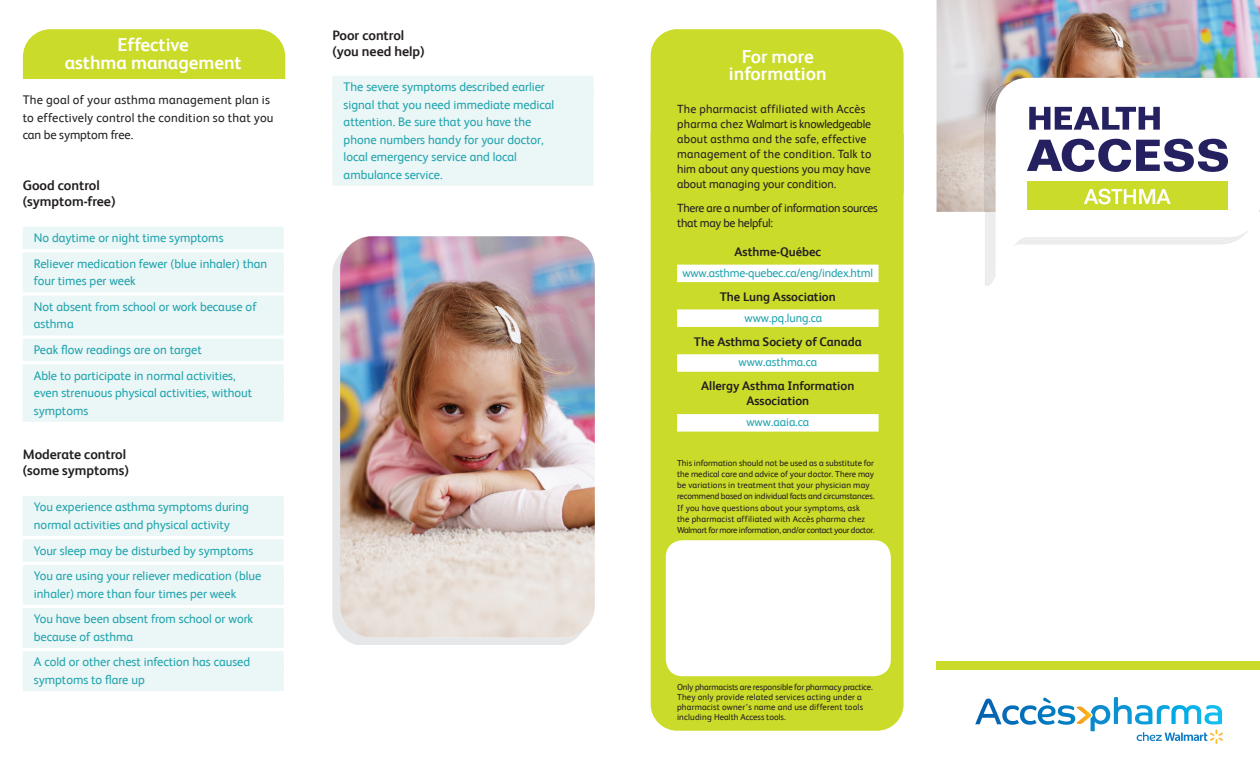
<style>
.page{position:relative;width:1260px;height:765px;background:#fff}
.page>*{position:absolute;margin:0;border:0;box-sizing:border-box;transform-origin:0 0}
.t1{font:700 18.75px/17.5px "FS Albert";color:#fff;text-align:center}
.t2{font:700 13.75px/16.2px "FS Albert";color:#231f20}
.t3{font:12.5px/25.6px "FS Albert";color:#1ea3ad}
.t4{font:12.5px/17.5px "FS Albert";letter-spacing:.02em;color:#231f20}
.t5{font:700 12.5px/15px "FS Albert";color:#231f20;text-align:center}
.t6{font:11.88px/15px "FS Albert";letter-spacing:.02em;color:#231f20}
.t7{font:11.88px "FS Albert";letter-spacing:-.015em;color:#1ea3ad}
.t8{font:11.88px/15px "FS Albert";letter-spacing:-.02em;color:#231f20}
.t9{font:8.75px/11.2px "FS Albert";color:#231f20}
.t10{font:8.75px/10px "FS Albert";letter-spacing:.02em;color:#231f20}
</style>
<div class="page">
<div style="left:651px;top:29px;width:253px;height:105px;background:#cadb2a"></div>
<div style="left:651px;top:134px;width:253px;height:597px;background:#cadb2a"></div>
<div style="left:677px;top:265px;width:202px;height:17px;background:#fff"></div>
<div style="left:677px;top:309px;width:202px;height:18px;background:#fff"></div>
<div style="left:677px;top:354px;width:202px;height:18px;background:#fff"></div>
<div style="left:677px;top:414px;width:202px;height:18px;background:#fff"></div>
<div style="left:666px;top:540px;width:225px;height:136px;background:#fff;border-radius:17px"></div>
<img style="left:937px;top:0;width:323px;height:212px">
<img style="left:985px;top:124px;width:2px;height:88px">
<svg style="left:985px;top:212px;width:11px;height:74px"></svg>
<img style="left:987px;top:83px;width:9px;height:43px">
<img style="left:987px;top:126px;width:3px;height:86px">
<svg style="left:996px;top:78px;width:264px;height:167px"></svg>
<div style="left:937px;top:661px;width:323px;height:8px;background:#cadb2a"></div>
<div style="left:1027px;top:181px;width:201px;height:29px;background:#cadb2a"></div>
<svg style="left:1084px;top:189px;width:87px;height:15px"></svg>
<svg style="left:1027px;top:139px;width:201px;height:33px"></svg>
<svg style="left:1029px;top:107px;width:131px;height:23px"></svg>
<div style="left:23px;top:29px;width:262px;height:50px;background:#cadb2a"></div>
<div style="left:23px;top:227px;width:261px;height:22px;background:#ebf6f6"></div>
<div style="left:23px;top:252px;width:261px;height:23px;background:#ebf6f6"></div>
<div style="left:23px;top:262px;width:261px;height:30px;background:#ebf6f6"></div>
<div style="left:23px;top:295px;width:261px;height:23px;background:#ebf6f6"></div>
<div style="left:23px;top:305px;width:261px;height:30px;background:#ebf6f6"></div>
<div style="left:23px;top:339px;width:261px;height:22px;background:#ebf6f6"></div>
<div style="left:23px;top:364px;width:261px;height:23px;background:#ebf6f6"></div>
<div style="left:23px;top:374px;width:261px;height:30px;background:#ebf6f6"></div>
<div style="left:23px;top:392px;width:261px;height:30px;background:#ebf6f6"></div>
<div style="left:23px;top:496px;width:261px;height:23px;background:#ebf6f6"></div>
<div style="left:23px;top:506px;width:261px;height:30px;background:#ebf6f6"></div>
<div style="left:23px;top:539px;width:261px;height:23px;background:#ebf6f6"></div>
<div style="left:23px;top:565px;width:261px;height:22px;background:#ebf6f6"></div>
<div style="left:23px;top:575px;width:261px;height:30px;background:#ebf6f6"></div>
<div style="left:23px;top:608px;width:261px;height:22px;background:#ebf6f6"></div>
<div style="left:23px;top:618px;width:261px;height:30px;background:#ebf6f6"></div>
<div style="left:23px;top:651px;width:261px;height:23px;background:#ebf6f6"></div>
<div style="left:23px;top:661px;width:261px;height:30px;background:#ebf6f6"></div>
<div style="left:332px;top:76px;width:261px;height:22px;background:#ebf6f6"></div>
<div style="left:332px;top:86px;width:261px;height:30px;background:#ebf6f6"></div>
<div style="left:332px;top:111px;width:261px;height:22px;background:#ebf6f6"></div>
<div style="left:332px;top:128px;width:261px;height:23px;background:#ebf6f6"></div>
<div style="left:332px;top:146px;width:261px;height:22px;background:#ebf6f6"></div>
<div style="left:332px;top:163px;width:261px;height:23px;background:#ebf6f6"></div>
<img style="left:340px;top:236px;width:255px;height:402px">
<svg style="left:936px;top:666px;width:324px;height:78px"></svg>
<h1 class="t1" style="left:65px;top:36px;width:178px">Effective<br>asthma management</h1>
<p class="t4" style="left:23px;top:91px;width:252px">The goal of your asthma management plan is to effectively control the condition so that you can be symptom free.</p>
<p class="t2" style="left:23px;top:177px;width:94px">Good control (symptom-free)</p>
<p class="t3" style="left:34px;top:225px;width:235px">No daytime or night time symptoms<br>Reliever medication fewer (blue inhaler) than</p>
<p class="t3" style="left:34px;top:268px;width:224px">four times per week<br>Not absent from school or work because of</p>
<p class="t3" style="left:34px;top:311px;width:203px">asthma<br>Peak flow readings are on target<br>Able to participate in normal activities,</p>
<p class="t3" style="left:34px;top:384px;width:220px;line-height:17.5px">even strenuous physical activities, without symptoms</p>
<p class="t2" style="left:23px;top:446px;width:108px">Moderate control (some symptoms)</p>
<p class="t3" style="left:34px;top:498px;width:217px;line-height:17.5px">You experience asthma symptoms during normal activities and physical activity</p>
<p class="t3" style="left:34px;top:537px;width:229px">Your sleep may be disturbed by symptoms<br>You are using your reliever medication (blue</p>
<p class="t3" style="left:34px;top:580px;width:221px">inhaler) more than four times per week<br>You have been absent from school or work</p>
<p class="t3" style="left:34px;top:624px;width:218px">because of asthma<br>A cold or other chest infection has caused</p>
<p class="t3" style="left:34px;top:667px;width:112px">symptoms to flare up</p>
<p class="t2" style="left:332px;top:27px;width:94px">Poor control (you need help)</p>
<p class="t3" style="left:344px;top:78px;width:212px;line-height:17.5px">The severe symptoms described earlier signal that you need immediate medical attention. Be sure that you have the phone numbers handy for your doctor, local emergency service and local ambulance service.</p>
<h1 class="t1" style="left:729px;top:48px;width:99px">For more information</h1>
<p class="t6" style="left:677px;top:102px;width:196px">The pharmacist affiliated with Accès pharma chez Walmart is knowledgeable about asthma and the safe, effective management of the condition. Talk to him about any questions you may have about managing your condition.</p>
<p class="t8" style="left:677px;top:201px;width:202px">There are a number of information sources that may be helpful:</p>
<p class="t5" style="left:735px;top:244px;width:88px">Asthme-Québec</p>
<p class="t7" style="left:683px;top:266px;width:192px">www.asthme-quebec.ca/eng/index.html</p>
<p class="t5" style="left:720px;top:289px;width:118px">The Lung Association</p>
<p class="t7" style="left:745px;top:311px;width:79px">www.pq.lung.ca</p>
<p class="t5" style="left:694px;top:334px;width:169px">The Asthma Society of Canada</p>
<p class="t7" style="left:738px;top:356px;width:80px">www.asthma.ca</p>
<p class="t5" style="left:701px;top:378px;width:155px">Allergy Asthma Information<br>Association</p>
<p class="t7" style="left:746px;top:415px;width:64px">www.aaia.ca</p>
<p class="t9" style="left:677px;top:457px;width:199px">This information should not be used as a substitute for the medical care and advice of your doctor. There may be variations in treatment that your physician may recommend based on individual facts and circumstances.<br>If you have questions about your symptoms, ask<br>the pharmacist affiliated with Accès pharma chez Walmart for more information, and/or contact your doctor.</p>
<p class="t10" style="left:677px;top:682px;width:197px">Only pharmacists are responsible for pharmacy practice.<br>They only provide related services acting under a pharmacist owner’s name and use different tools including Health Access tools.</p>
</div>
